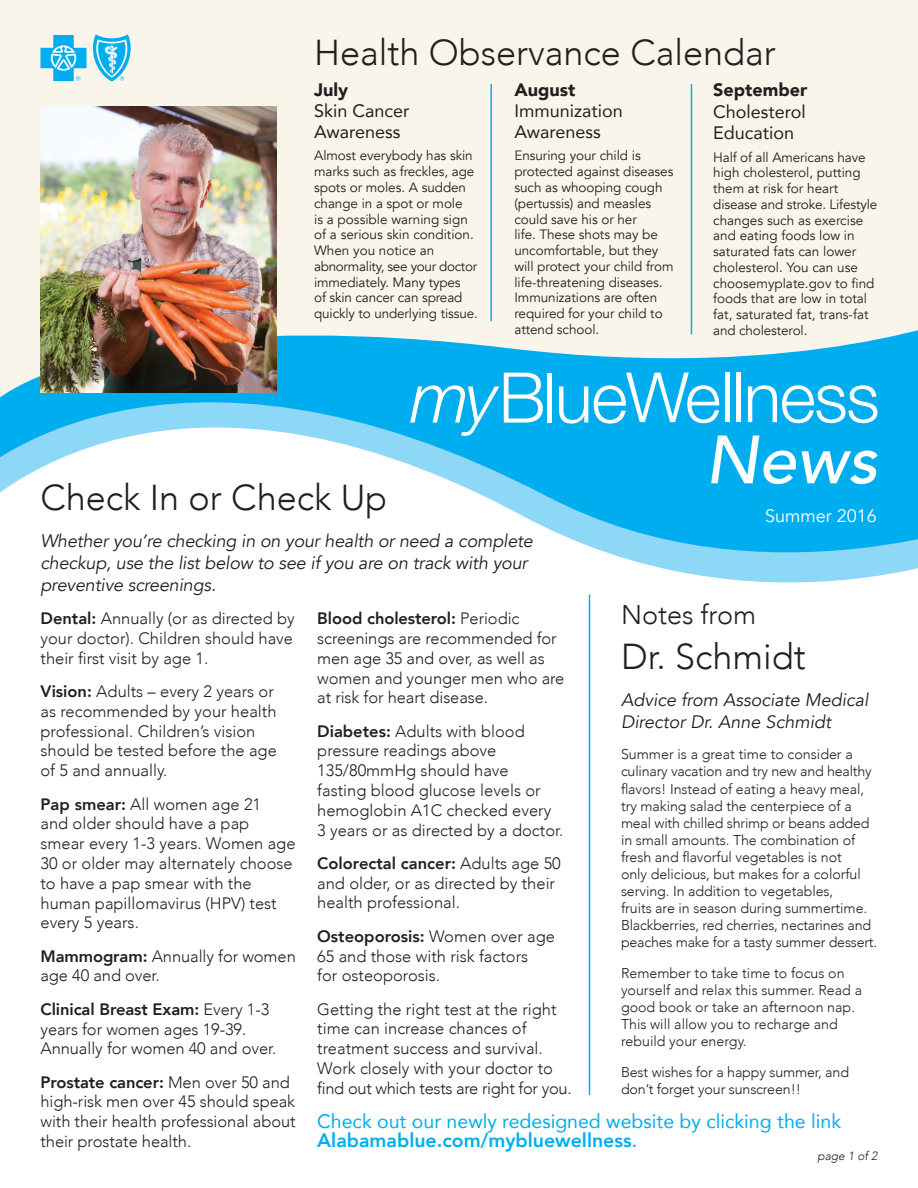
<style>
.page{position:relative;width:918px;height:1188px;background:#fff}
.page>*{position:absolute;margin:0;border:0;box-sizing:border-box;transform-origin:0 0}
.t1{font:italic 500 67.5px "Avenir LT Std";color:#fff}
.t2{font:300 36px "Avenir";color:#231f20}
.t3{font:300 27px "Avenir";color:#231f20}
.t4{font:19.5px/19.5px "Avenir";color:#00aeef}
.t5{font:italic 18px/21.6px "Avenir";letter-spacing:-.01em;color:#231f20}
.t6{font:18px/21px "Avenir";color:#231f20}
.t7{font:900 18px "Avenir";color:#231f20}
.t8{font:18px "Avenir";color:#fff}
.t9{font:300 16.5px/19.8px "Avenir";color:#231f20}
.t10{font:300 14.25px/17.1px "Avenir";letter-spacing:-.005em;color:#231f20}
.t11{font:13.5px/15.8px "Avenir";letter-spacing:-.005em;color:#231f20}
.t12{font:italic 300 12px "Avenir";color:#231f20}
.s1{font-weight:800}
.s2{font-weight:500}
</style>
<div class="page">
<div style="left:0;top:0;width:918px;height:296px;background:#f9f5ea"></div>
<hr style="left:589px;top:594px;width:1px;height:501px;background:#00aeef">
<hr style="left:490px;top:84px;width:2px;height:237px;background:#00aeef">
<hr style="left:691px;top:84px;width:1px;height:250px;background:#00aeef">
<svg style="left:40px;top:35px;width:92px;height:47px"></svg>
<svg style="left:0;top:296px;width:918px;height:313px"></svg>
<svg style="left:410px;top:373px;width:133px;height:63px"></svg>
<div style="left:547px;top:373px;width:5px;height:50px;background:#fff"></div>
<svg style="left:559px;top:386px;width:29px;height:38px"></svg>
<svg style="left:594px;top:373px;width:126px;height:51px"></svg>
<div style="left:725px;top:373px;width:5px;height:49px;background:#fff"></div>
<hr style="left:737px;top:373px;width:4px;height:49px;background:#fff">
<svg style="left:748px;top:385px;width:129px;height:38px"></svg>
<img style="left:40px;top:106px;width:237px;height:286px">
<h2 class="t2" style="left:314px;top:32px;width:463px">Health Observance Calendar</h2>
<p class="t7" style="left:314px;top:74px;width:36px">July</p>
<p class="t6" style="left:314px;top:100px;width:97px">Skin Cancer<br>Awareness</p>
<p class="t11" style="left:314px;top:148px;width:165px">Almost everybody has skin marks such as freckles, age spots or moles. A sudden change in a spot or mole<br>is a possible warning sign of a serious skin condition.<br>When you notice an abnormality, see your doctor immediately. Many types<br>of skin cancer can spread quickly to underlying tissue.</p>
<p class="t7" style="left:514px;top:74px;width:63px">August</p>
<p class="t6" style="left:514px;top:100px;width:110px">Immunization<br>Awareness</p>
<p class="t11" style="left:514px;top:148px;width:161px">Ensuring your child is protected against diseases such as whooping cough (pertussis) and measles could save his or her<br>life. These shots may be uncomfortable, but they will protect your child from life-threatening diseases.<br>Immunizations are often required for your child to attend school.</p>
<p class="t7" style="left:713px;top:74px;width:96px">September</p>
<p class="t6" style="left:713px;top:100px;width:94px;line-height:21.6px">Cholesterol<br>Education</p>
<p class="t11" style="left:713px;top:149px;width:166px">Half of all Americans have high cholesterol, putting them at risk for heart disease and stroke. Lifestyle changes such as exercise and eating foods low in saturated fats can lower cholesterol. You can use choosemyplate.gov to find foods that are low in total fat, saturated fat, trans-fat and cholesterol.</p>
<h2 class="t2" style="left:40px;top:476px;width:348px">Check In or Check Up</h2>
<p class="t5" style="left:40px;top:531px;width:494px">Whether you’re checking in on your health or need a complete checkup, use the list below to see if you are on track with your preventive screenings.</p>
<h1 class="t1" style="left:705px;top:421px;width:174px">News</h1>
<p class="t8" style="left:765px;top:505px;width:113px">Summer 2016</p>
<p class="t9" style="left:40px;top:609px;width:256px;text-align:justify"><span class="s1">Dental:</span> Annually (or as directed by your doctor). Children should have their first visit by age 1.</p>
<p class="t9" style="left:40px;top:681px;width:238px"><span class="s1">Vision:</span> Adults – every 2 years or as recommended by your health professional. Children’s vision should be tested before the age of 5 and annually.</p>
<p class="t9" style="left:40px;top:794px;width:257px"><span class="s1">Pap smear:</span> All women age 21<br>and older should have a pap smear every 1-3 years. Women age<br>30 or older may alternately choose to have a pap smear with the human papillomavirus (HPV) test every 5 years.</p>
<p class="t9" style="left:40px;top:946px;width:257px"><span class="s1">Mammogram:</span> Annually for women age 40 and over.</p>
<p class="t9" style="left:40px;top:999px;width:237px"><span class="s1">Clinical Breast Exam:</span> Every 1-3 years for women ages 19-39.<br>Annually for women 40 and over.</p>
<p class="t9" style="left:40px;top:1072px;width:257px"><span class="s1">Prostate cancer:</span> Men over 50 and high-risk men over 45 should speak with their health professional about their prostate health.</p>
<p class="t9" style="left:317px;top:609px;width:249px"><span class="s1">Blood cholesterol:</span> Periodic screenings are recommended for men age 35 and over, as well as women and younger men who are at risk for heart disease.</p>
<p class="t9" style="left:317px;top:721px;width:248px"><span class="s1">Diabetes:</span> Adults with blood pressure readings above<br>135/80mmHg should have<br>fasting blood glucose levels or hemoglobin A1C checked every<br>3 years or as directed by a doctor.</p>
<p class="t9" style="left:317px;top:853px;width:245px"><span class="s1">Colorectal cancer:</span> Adults age 50 and older, or as directed by their health professional.</p>
<p class="t9" style="left:317px;top:926px;width:239px"><span class="s1">Osteoporosis:</span> Women over age<br>65 and those with risk factors<br>for osteoporosis.</p>
<p class="t9" style="left:317px;top:999px;width:256px">Getting the right test at the right time can increase chances of treatment success and survival.<br>Work closely with your doctor to find out which tests are right for you.</p>
<h3 class="t3" style="left:621px;top:599px;width:137px">Notes from</h3>
<h2 class="t2" style="left:621px;top:636px;width:186px">Dr. Schmidt</h2>
<p class="t5" style="left:621px;top:690px;width:249px">Advice from Associate Medical<br>Director Dr. Anne Schmidt</p>
<p class="t10" style="left:621px;top:746px;width:258px">Summer is a great time to consider a culinary vacation and try new and healthy flavors! Instead of eating a heavy meal, try making salad the centerpiece of a meal with chilled shrimp or beans added in small amounts. The combination of fresh and flavorful vegetables is not<br>only delicious, but makes for a colorful serving. In addition to vegetables,<br>fruits are in season during summertime.<br>Blackberries, red cherries, nectarines and peaches make for a tasty summer dessert.</p>
<p class="t10" style="left:621px;top:965px;width:243px">Remember to take time to focus on yourself and relax this summer. Read a good book or take an afternoon nap.<br>This will allow you to recharge and rebuild your energy.</p>
<p class="t10" style="left:621px;top:1064px;width:230px">Best wishes for a happy summer, and don’t forget your sunscreen!!</p>
<p class="t4" style="left:317px;top:1111px;width:525px">Check out our newly redesigned website by clicking the link<br><span class="s1">Alabamablue.com/mybluewellness</span><span class="s2">.</span></p>
<p class="t12" style="left:817px;top:1148px;width:62px">page 1 of 2</p>
</div>
